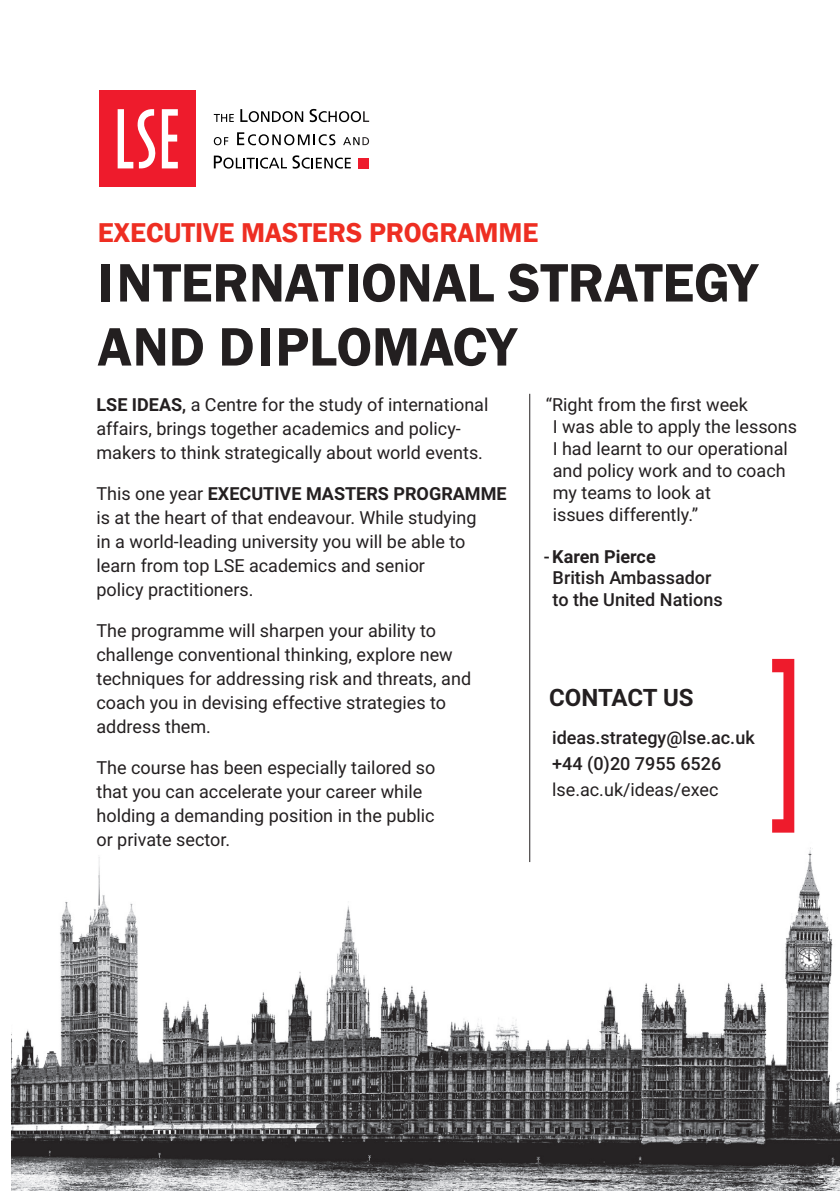
<style>
.page{position:relative;width:840px;height:1191px;background:#fff}
.page>*{position:absolute;margin:0;border:0;box-sizing:border-box;transform-origin:0 0}
.t1{font:180px "Roboto";color:#ee1b2c;scale:.67 1}
.t2{font:600 56px/64px "Franklin Gothic";letter-spacing:-.005em;color:#231f20}
.t3{font:600 28px "Franklin Gothic";letter-spacing:-.005em;color:#ee2e22}
.t4{font:700 24px "Roboto";letter-spacing:-.01em;color:#231f20}
.t5{font:18px/24px "Roboto";color:#231f20}
.t6{font:500 18px/21.6px "Roboto";color:#231f20}
.s1{font-weight:700}
.s2{font-weight:500}
</style>
<div class="page">
<img style="left:11px;top:830px;width:828px;height:361px">
<div style="left:99px;top:91px;width:97px;height:96px;background:#ee1b2c"></div>
<svg style="left:162px;top:109px;width:16px;height:59px"></svg>
<svg style="left:118px;top:109px;width:38px;height:59px"></svg>
<svg style="left:214px;top:114px;width:20px;height:8px"></svg>
<svg style="left:240px;top:109px;width:63px;height:13px"></svg>
<svg style="left:309px;top:109px;width:60px;height:13px"></svg>
<svg style="left:214px;top:155px;width:136px;height:14px"></svg>
<svg style="left:214px;top:137px;width:14px;height:8px"></svg>
<svg style="left:237px;top:132px;width:98px;height:13px"></svg>
<svg style="left:343px;top:137px;width:26px;height:8px"></svg>
<div style="left:358px;top:158px;width:11px;height:10px;background:#ee1b2c"></div>
<hr style="left:529px;top:394px;width:1px;height:468px;background:#231f20">
<h3 class="t3" style="left:98px;top:216px;width:442px">EXECUTIVE MASTERS PROGRAMME</h3>
<h2 class="t2" style="left:98px;top:251px;width:661px">INTERNATIONAL STRATEGY<br>AND DIPLOMACY</h2>
<p class="t5" style="left:96px;top:392px;width:393px"><span class="s1">LSE IDEAS</span><span class="s2">,</span> a Centre for the study of international affairs, brings together academics and policy&shy;makers to think strategically about world events.</p>
<p class="t5" style="left:96px;top:481px;width:411px">This one year <span class="s1">EXECUTIVE MASTERS PROGRAMME </span>is at the heart of that endeavour. While studying<br>in a world-leading university you will be able to learn from top LSE academics and senior<br>policy practitioners.</p>
<p class="t5" style="left:96px;top:618px;width:376px">The programme will sharpen your ability to challenge conventional thinking, explore new techniques for addressing risk and threats, and coach you in devising effective strategies to address them.</p>
<p class="t5" style="left:96px;top:755px;width:340px">The course has been especially tailored so that you can accelerate your career while holding a demanding position in the public or private sector.</p>
<p class="t5" style="left:552px;top:393px;width:246px;line-height:22px;text-indent:-7px">“Right from the first week<br>I was able to apply the lessons<br>I had learnt to our operational and policy work and to coach my teams to look at<br>issues differently.”</p>
<p class="t6" style="left:552px;top:545px;width:171px;text-indent:-9px">- <span class="s1">Karen Pierce<br></span>British Ambassador to the United Nations</p>
<h3 class="t4" style="left:549px;top:680px;width:146px">CONTACT US</h3>
<p class="t6" style="left:551px;top:724px;width:204px;line-height:26px">ideas.strategy@lse.ac.uk +44 (0)20 7955 6526</p>
<p class="t5" style="left:552px;top:777px;width:168px">lse.ac.uk/ideas/exec</p>
<h1 class="t1" style="left:771px;top:615px;width:49px">]</h1>
</div>
